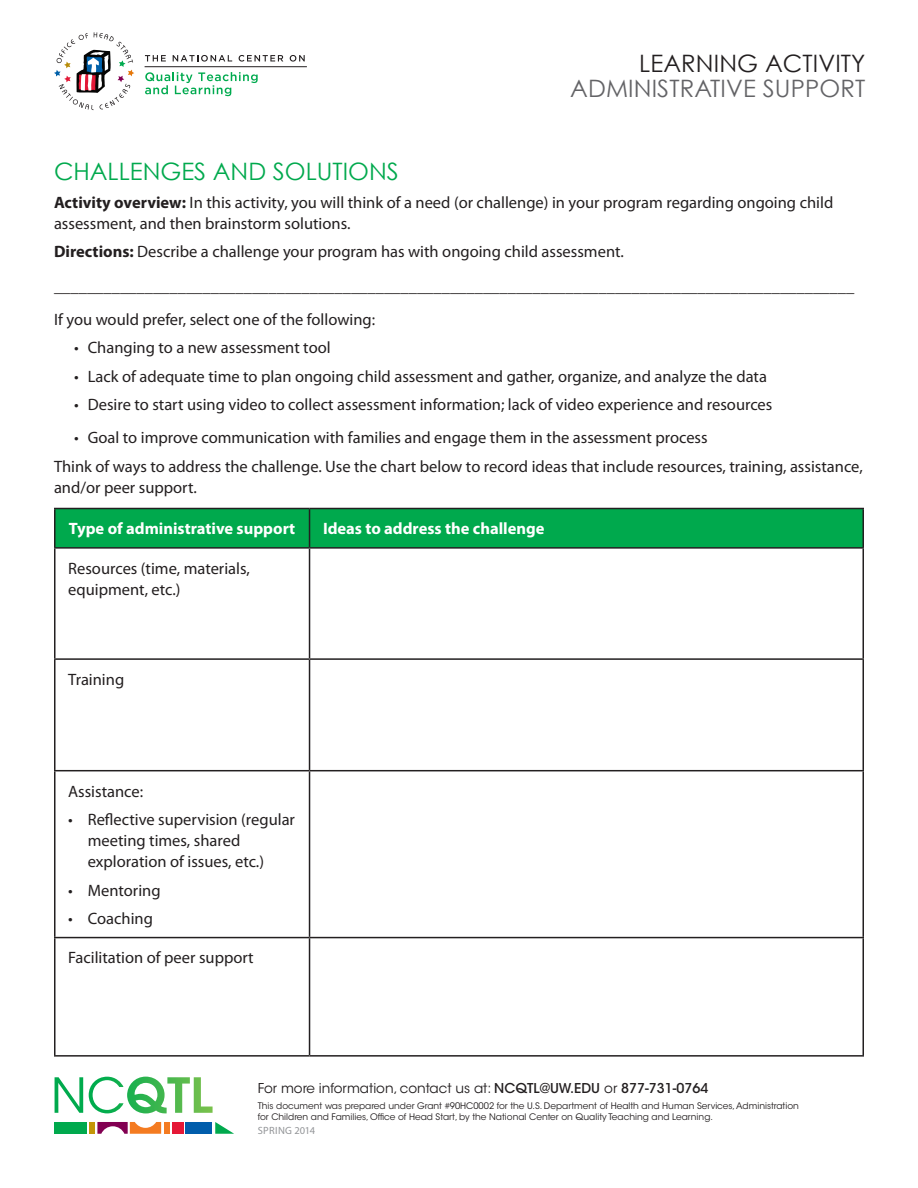
<style>
.page{position:relative;width:918px;height:1188px;background:#fff}
.page>*{position:absolute;margin:0;border:0;box-sizing:border-box;transform-origin:0 0}
.t1{font:24px/25.5px "Century Gothic";letter-spacing:.005em;color:#636366;text-align:right}
.t2{font:24px "Century Gothic";color:#00a94d}
.body{font:16.5px/21px "Myriad Pro";color:#231f20}
.body-2{font:700 16.5px "Myriad Pro";color:#fff}
.t3{font:13.5px "ITC Avant Garde Std";color:#231f20}
.t4{font:10.5px "Myriad Pro";letter-spacing:.02em;color:#939598}
.t5{font:9px/10.8px "ITC Avant Garde Std";color:#231f20}
.s1{color:#231f20}
.s2{font-weight:700}
.s3{font-weight:500}
</style>
<div class="page">
<div style="left:54px;top:1122px;width:33px;height:12px;background:#00a94d"></div>
<svg style="left:97px;top:1122px;width:64px;height:12px"></svg>
<div style="left:164px;top:1122px;width:6px;height:12px;background:#f47b21"></div>
<div style="left:185px;top:1122px;width:27px;height:12px;background:#015dab"></div>
<svg style="left:55px;top:1077px;width:158px;height:36px"></svg>
<svg style="left:215px;top:1122px;width:19px;height:12px"></svg>
<div style="left:172px;top:1122px;width:11px;height:12px;background:#e51836"></div>
<div style="left:89px;top:1122px;width:6px;height:12px;background:#c49608"></div>
<svg style="left:145px;top:55px;width:21px;height:6px"></svg>
<svg style="left:173px;top:55px;width:59px;height:7px"></svg>
<svg style="left:239px;top:55px;width:44px;height:7px"></svg>
<svg style="left:290px;top:55px;width:15px;height:7px"></svg>
<hr style="left:145px;top:66px;width:162px;height:1px;background:#231f20">
<svg style="left:145px;top:72px;width:113px;height:24px"></svg>
<svg style="left:54px;top:32px;width:80px;height:78px"></svg>
<div style="left:56px;top:509px;width:806px;height:38px;background:#00a94d"></div>
<hr style="left:54px;top:549px;width:2px;height:109px;background:#231f20">
<hr style="left:309px;top:549px;width:1px;height:109px;background:#231f20">
<hr style="left:862px;top:549px;width:2px;height:109px;background:#231f20">
<hr style="left:54px;top:658px;width:256px;height:2px;background:#231f20">
<hr style="left:54px;top:660px;width:2px;height:110px;background:#231f20">
<hr style="left:310px;top:658px;width:554px;height:2px;background:#231f20">
<hr style="left:309px;top:660px;width:1px;height:110px;background:#231f20">
<hr style="left:862px;top:660px;width:2px;height:110px;background:#231f20">
<hr style="left:54px;top:770px;width:256px;height:1px;background:#231f20">
<hr style="left:54px;top:771px;width:2px;height:166px;background:#231f20">
<hr style="left:310px;top:770px;width:554px;height:1px;background:#231f20">
<hr style="left:309px;top:771px;width:1px;height:166px;background:#231f20">
<hr style="left:862px;top:771px;width:2px;height:166px;background:#231f20">
<hr style="left:54px;top:937px;width:256px;height:1px;background:#231f20">
<hr style="left:54px;top:938px;width:2px;height:117px;background:#231f20">
<hr style="left:310px;top:937px;width:554px;height:1px;background:#231f20">
<hr style="left:309px;top:938px;width:1px;height:117px;background:#231f20">
<hr style="left:862px;top:938px;width:2px;height:117px;background:#231f20">
<hr style="left:54px;top:1055px;width:256px;height:2px;background:#231f20">
<hr style="left:310px;top:1055px;width:554px;height:2px;background:#231f20">
<hr style="left:54px;top:508px;width:256px;height:1px;background:#231f20">
<hr style="left:54px;top:509px;width:2px;height:38px;background:#231f20">
<hr style="left:310px;top:508px;width:554px;height:1px;background:#231f20">
<hr style="left:309px;top:509px;width:1px;height:38px;background:#231f20">
<hr style="left:862px;top:509px;width:2px;height:38px;background:#231f20">
<hr style="left:54px;top:547px;width:256px;height:2px;background:#231f20">
<hr style="left:310px;top:547px;width:554px;height:2px;background:#231f20">
<h1 class="t1" style="left:570px;top:50px;width:297px"><span class="s1">LEARNING ACTIVITY<br></span>ADMINISTRATIVE SUPPORT</h1>
<h2 class="t2" style="left:54px;top:157px;width:346px">CHALLENGES AND SOLUTIONS</h2>
<p class="body" style="left:54px;top:191px;width:781px"><span class="s2">Activity overview:</span> In this activity, you will think of a need (or challenge) in your program regarding ongoing child assessment, and then brainstorm solutions.</p>
<p class="body" style="left:54px;top:241px;width:571px"><span class="s2">Directions:</span> Describe a challenge your program has with ongoing child assessment.</p>
<p class="body" style="left:54px;top:275px;width:802px">_________________________________________________________________________________________________</p>
<p class="body" style="left:54px;top:308px;width:323px">If you would prefer, select one of the following:</p>
<p class="body" style="left:74px;top:337px;width:258px">• Changing to a new assessment tool</p>
<p class="body" style="left:74px;top:365px;width:694px">• Lack of adequate time to plan ongoing child assessment and gather, organize, and analyze the data</p>
<p class="body" style="left:74px;top:394px;width:700px">• Desire to start using video to collect assessment information; lack of video experience and resources</p>
<p class="body" style="left:74px;top:427px;width:635px">• Goal to improve communication with families and engage them in the assessment process</p>
<p class="body" style="left:54px;top:455px;width:810px">Think of ways to address the challenge. Use the chart below to record ideas that include resources, training, assistance, and/or peer support.</p>
<p class="body-2" style="left:69px;top:518px;width:228px">Type of administrative support</p>
<p class="body-2" style="left:323px;top:518px;width:223px">Ideas to address the challenge</p>
<p class="body" style="left:68px;top:557px;width:183px">Resources (time, materials, equipment, etc.)</p>
<p class="body" style="left:68px;top:669px;width:57px">Training</p>
<p class="body" style="left:68px;top:780px;width:77px">Assistance:</p>
<p class="body" style="left:88px;top:809px;width:209px;text-indent:-20px">• Reflective supervision (regular meeting times, shared exploration of issues, etc.)</p>
<p class="body" style="left:68px;top:879px;width:94px">• Mentoring</p>
<p class="body" style="left:68px;top:908px;width:86px">• Coaching</p>
<p class="body" style="left:68px;top:947px;width:187px">Facilitation of peer support</p>
<p class="t3" style="left:258px;top:1080px;width:452px">For more information, contact us at: <span class="s3">NCQTL@UW.EDU</span> or <span class="s3">877-731-0764</span></p>
<p class="t4" style="left:258px;top:1124px;width:59px">SPRING 2014</p>
<p class="t5" style="left:258px;top:1101px;width:543px">This document was prepared under Grant #90HC0002 for the U.S. Department of Health and Human Services, Administration for Children and Families, Office of Head Start, by the National Center on Quality Teaching and Learning.</p>
</div>
